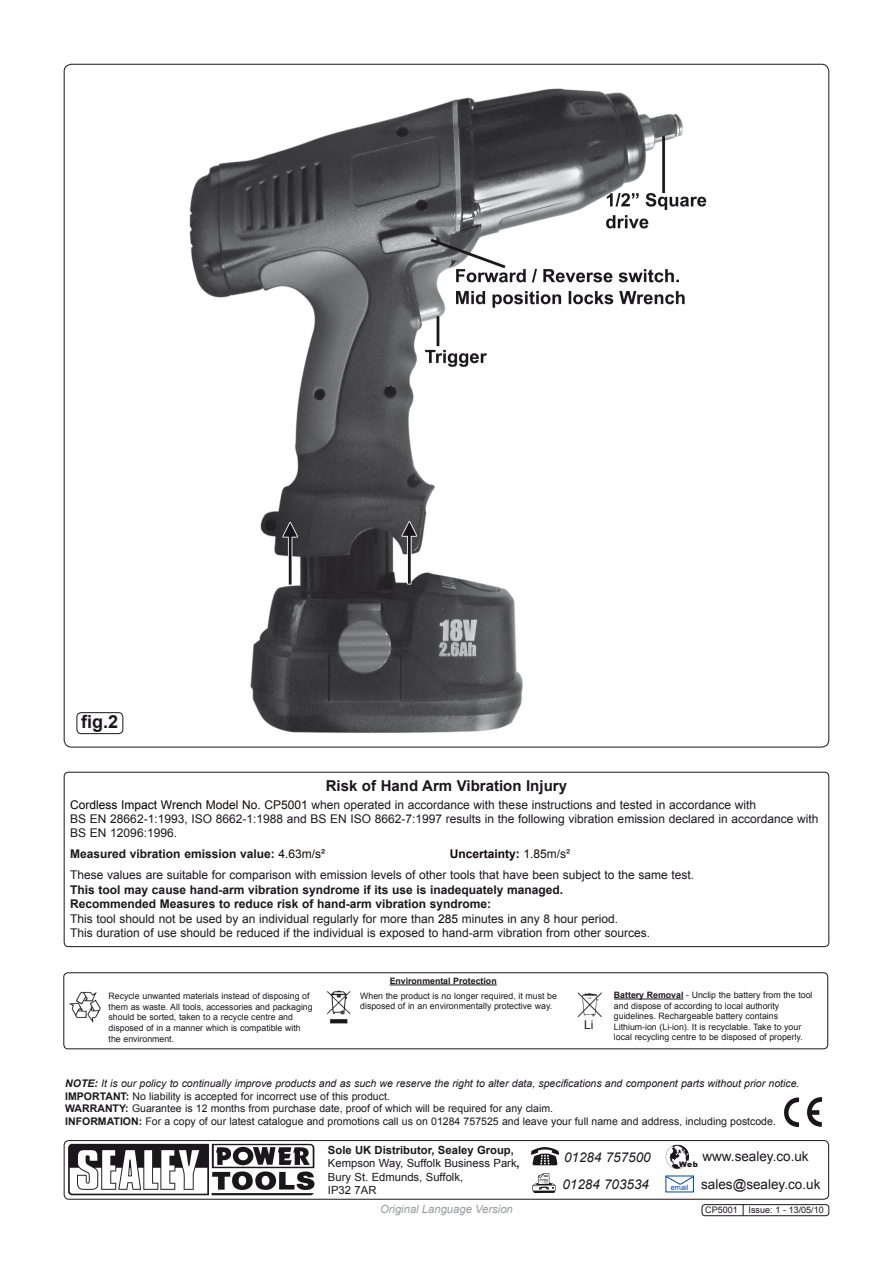
<style>
.page{position:relative;width:893px;height:1263px;background:#fff}
.page>*{position:absolute;margin:0;border:0;box-sizing:border-box;transform-origin:0 0}
.t1{font:700 18px "Arial";color:#1a171c}
.t2{font:700 15px "Arial";color:#1a171c}
.t3{font:13.5px "Arial";color:#1a171c}
.t4{font:italic 13.5px "Arial";color:#1a171c}
.t5{font:12px/14.4px "Arial";color:#1a171c}
.t6{font:700 12px "Arial";color:#1a171c}
.t7{font:700 12px "Arial";color:#150707}
.t8{font:11.25px/13.5px "Arial";color:#1a171c}
.t9{font:italic 11.25px "Arial";color:#989a9c}
.t10{font:10.5px "Arial";color:#1a171c}
.t11{font:italic 10.5px "Arial";color:#1a171c}
.t12{font:9px "Arial";color:#1a171c}
.t13{font:8.85px/10.5px "Arial";color:#1a171c}
.t14{font:700 8.85px "Arial";color:#1a171c}
.t15{font:900 7.65px "Arial";color:#1a171c}
.t16{font:7.35px "Arial";color:#004595}
.s1{color:#010000}
.s2{color:#150707}
.s3{font-weight:400;color:#150707}
.s4{font-weight:400}
.s5{font-weight:400;color:#1a171c}
.s6{font-weight:700}
</style>
<div class="page">
<hr style="left:390px;top:984px;width:107px;height:1px;background:#1a171c">
<div style="left:63px;top:972px;width:765px;height:77px;border:1px solid #1a171c;border-radius:4px"></div>
<img style="left:69px;top:991px;width:32px;height:32px">
<img style="left:327px;top:991px;width:24px;height:32px">
<img style="left:577px;top:992px;width:25px;height:25px">
<hr style="left:614px;top:998px;width:69px;height:1px;background:#1a171c">
<img style="left:189px;top:88px;width:518px;height:645px">
<div style="left:77px;top:712px;width:46px;height:22px;border:1px solid #1a171c;border-radius:4px"></div>
<div style="left:64px;top:1140px;width:765px;height:59px;border:1px solid #1a171c;border-radius:5px"></div>
<img style="left:68px;top:1143px;width:247px;height:53px">
<img style="left:784px;top:1097px;width:38px;height:30px">
<img style="left:532px;top:1173px;width:24px;height:20px">
<img style="left:531px;top:1147px;width:27px;height:19px">
<img style="left:664px;top:1144px;width:26px;height:26px;border-radius:13px">
<svg style="left:665px;top:1175px;width:29px;height:10px"></svg>
<div style="left:702px;top:1204px;width:127px;height:12px;border:1px solid #1a171c;border-radius:3px"></div>
<div style="left:64px;top:772px;width:765px;height:175px;border:1px solid #1a171c;border-radius:4px"></div>
<p class="t1" style="left:81px;top:710px;width:39px">fig.2</p>
<p class="t2" style="left:326px;top:776px;width:243px">Risk of Hand Arm Vibration Injury</p>
<p class="t5" style="left:70px;top:797px;width:750px"><span class="s1">Cordless Impact Wrench</span> <span class="s2">Model No. CP5001</span> when operated in accordance with these instructions and tested in accordance with<br>BS EN 28662-1:1993, ISO 8662-1:1988 and BS EN ISO 8662-7:1997 results in the following vibration emission declared in accordance with<br>BS EN 12096:1996.</p>
<p class="t6" style="left:70px;top:846px;width:256px">Measured vibration emission value: <span class="s3">4.63m/s²</span></p>
<p class="t7" style="left:450px;top:846px;width:122px">Uncertainty: <span class="s4">1.85</span><span class="s5">m/s²</span></p>
<p class="t5" style="left:70px;top:868px;width:625px">These values are suitable for comparison with emission levels of other tools that have been subject to the same test.</p>
<p class="t6" style="left:70px;top:881px;width:494px">This tool may cause hand-arm vibration syndrome if its use is inadequately managed.</p>
<p class="t6" style="left:70px;top:896px;width:422px">Recommended Measures to reduce risk of hand-arm vibration syndrome:</p>
<p class="t5" style="left:70px;top:911px;width:549px">This tool should not be used by an individual regularly for more than <span class="s1">285</span> minutes in any 8 hour period.</p>
<p class="t5" style="left:70px;top:926px;width:581px">This duration of use should be reduced if the individual is exposed to hand-arm vibration from other sources.</p>
<p class="t13" style="left:109px;top:991px;width:206px">Recycle unwanted materials instead of disposing of them as waste. All tools, accessories and packaging should be sorted, taken to a recycle centre and</p>
<p class="t13" style="left:109px;top:1023px;width:194px">disposed of in a manner which is compatible with the environment.</p>
<p class="t14" style="left:390px;top:975px;width:109px">Environmental Protection</p>
<p class="t13" style="left:360px;top:990px;width:198px">When the product is no longer required, it must be disposed of in an environmentally protective way.</p>
<p class="t13" style="left:614px;top:990px;width:200px"><span class="s6">Battery Removal</span> - Unclip the battery from the tool and dispose of according to local authority guidelines. Rechargeable battery contains</p>
<p class="t13" style="left:614px;top:1021px;width:190px">Lithium-ion (Li-ion). It is recyclable. Take to your local recycling centre to be disposed of properly.</p>
<p class="t5" style="left:584px;top:1017px;width:11px">Li</p>
<p class="t11" style="left:65px;top:1077px;width:736px"><span class="s6">NOTE:</span> It is our policy to continually improve products and as such we reserve the right to alter data, specifications and component parts without prior notice.</p>
<p class="t10" style="left:65px;top:1089px;width:326px"><span class="s6">IMPORTANT:</span> No liability is accepted for incorrect use of this product.</p>
<p class="t10" style="left:65px;top:1102px;width:489px"><span class="s6">WARRANTY:</span> Guarantee is 12 months from purchase date, proof of which will be required for any claim.</p>
<p class="t10" style="left:65px;top:1114px;width:712px"><span class="s6">INFORMATION:</span> For a copy of our latest catalogue and promotions call us on 01284 757525 and leave your full name and address, including postcode.</p>
<p class="t4" style="left:564px;top:1148px;width:88px">01284 757500</p>
<p class="t4" style="left:562px;top:1176px;width:88px">01284 703534</p>
<p class="t3" style="left:701px;top:1175px;width:121px">sales@sealey.co.uk</p>
<p class="t8" style="left:328px;top:1143px;width:193px"><span class="s6">Sole UK Distributor, Sealey Group,<br></span>Kempson Way, Suffolk Business Park<span class="s6">,<br></span>Bury St. Edmunds, Suffolk,</p>
<p class="t8" style="left:328px;top:1183px;width:50px">IP32 7AR</p>
<p class="t3" style="left:702px;top:1147px;width:108px">www.sealey.co.uk</p>
<p class="t15" style="left:679px;top:1158px;width:20px">Web</p>
<p class="t16" style="left:671px;top:1183px;width:19px">email</p>
<p class="t9" style="left:380px;top:1201px;width:134px">Original Language Version</p>
<p class="t12" style="left:705px;top:1204px;width:120px">CP5001 Issue: 1 - 13/05/10</p>
</div>
